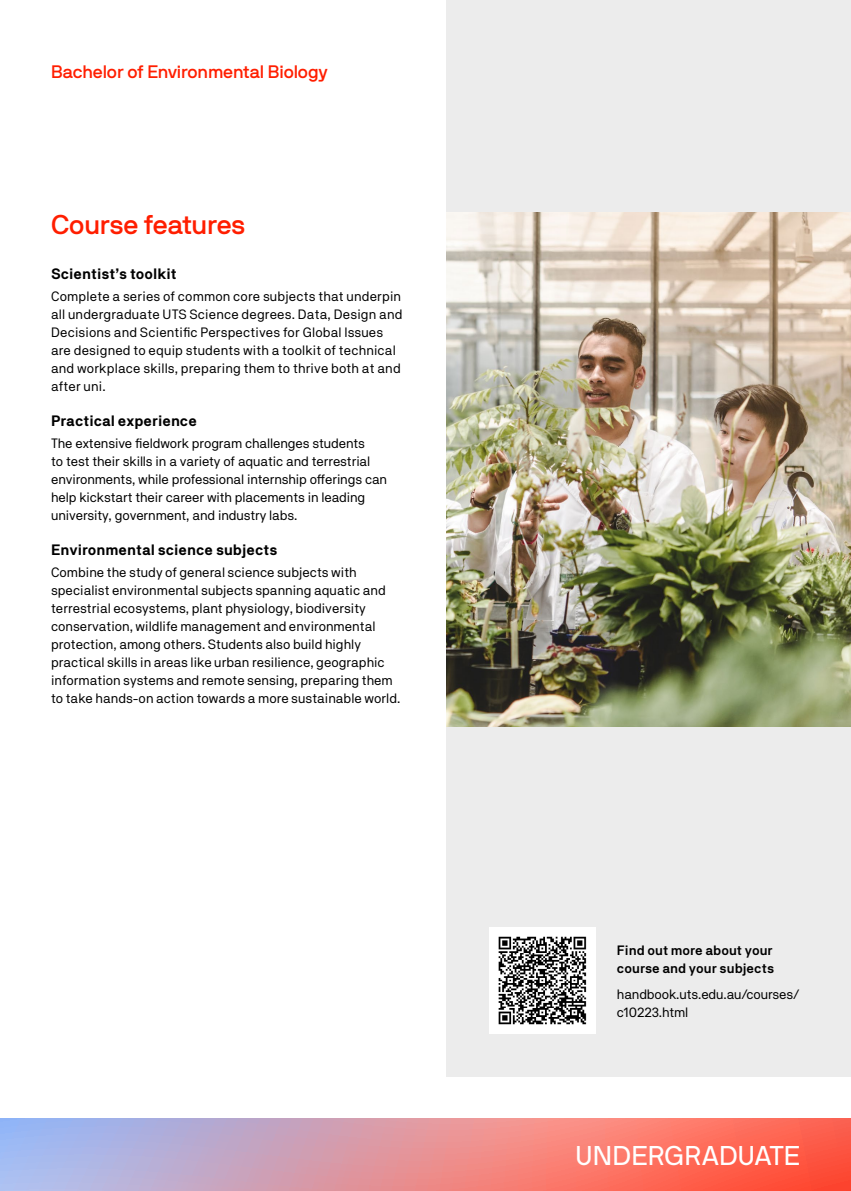
<style>
.page{position:relative;width:851px;height:1191px;background:#fff}
.page>*{position:absolute;margin:0;border:0;box-sizing:border-box;transform-origin:0 0}
.t1{font:500 27px "NB International Pro";letter-spacing:-.005em;color:#ff1e00}
.t2{font:27px "NB International Pro";letter-spacing:.015em;color:#fff}
.t3{font:500 18px "NB International Pro";letter-spacing:-.005em;color:#ff1e00}
.t4{font:700 15px "NB Akademie";color:#000}
.t5{font:13.5px/18px "NB Akademie";color:#000}
.t6{font:600 13.5px/18px "NB Akademie";color:#000}
</style>
<div class="page">
<svg style="left:0;top:1118px;width:850px;height:73px;background:#dc8e98"></svg>
<div style="left:446px;top:0;width:404px;height:1076px;background:#ececec"></div>
<img style="left:446px;top:213px;width:404px;height:513px">
<img style="left:489px;top:927px;width:106px;height:106px">
<h2 class="t3" style="left:51px;top:62px;width:278px">Bachelor of Environmental Biology</h2>
<h1 class="t1" style="left:51px;top:209px;width:196px">Course features</h1>
<p class="t4" style="left:51px;top:264px;width:127px">Scientist’s toolkit</p>
<p class="t5" style="left:51px;top:287px;width:353px">Complete a series of common core subjects that underpin all undergraduate UTS Science degrees. Data, Design and Decisions and Scientific Perspectives for Global Issues are designed to equip students with a toolkit of technical and workplace skills, preparing them to thrive both at and after uni.</p>
<p class="t4" style="left:51px;top:412px;width:147px">Practical experience</p>
<p class="t5" style="left:51px;top:434px;width:337px">The extensive fieldwork program challenges students<br>to test their skills in a variety of aquatic and terrestrial environments, while professional internship offerings can help kickstart their career with placements in leading university, government, and industry labs.</p>
<p class="t4" style="left:51px;top:541px;width:228px">Environmental science subjects</p>
<p class="t5" style="left:51px;top:563px;width:351px">Combine the study of general science subjects with specialist environmental subjects spanning aquatic and terrestrial ecosystems, plant physiology, biodiversity conservation, wildlife management and environmental protection, among others. Students also build highly practical skills in areas like urban resilience, geographic information systems and remote sensing, preparing them to take hands-on action towards a more sustainable world.</p>
<p class="t6" style="left:617px;top:940px;width:159px">Find out more about your course and your subjects</p>
<p class="t5" style="left:617px;top:985px;width:184px">handbook.uts.edu.au/courses/ c10223.html</p>
<h1 class="t2" style="left:575px;top:1140px;width:226px">UNDERGRADUATE</h1>
</div>
